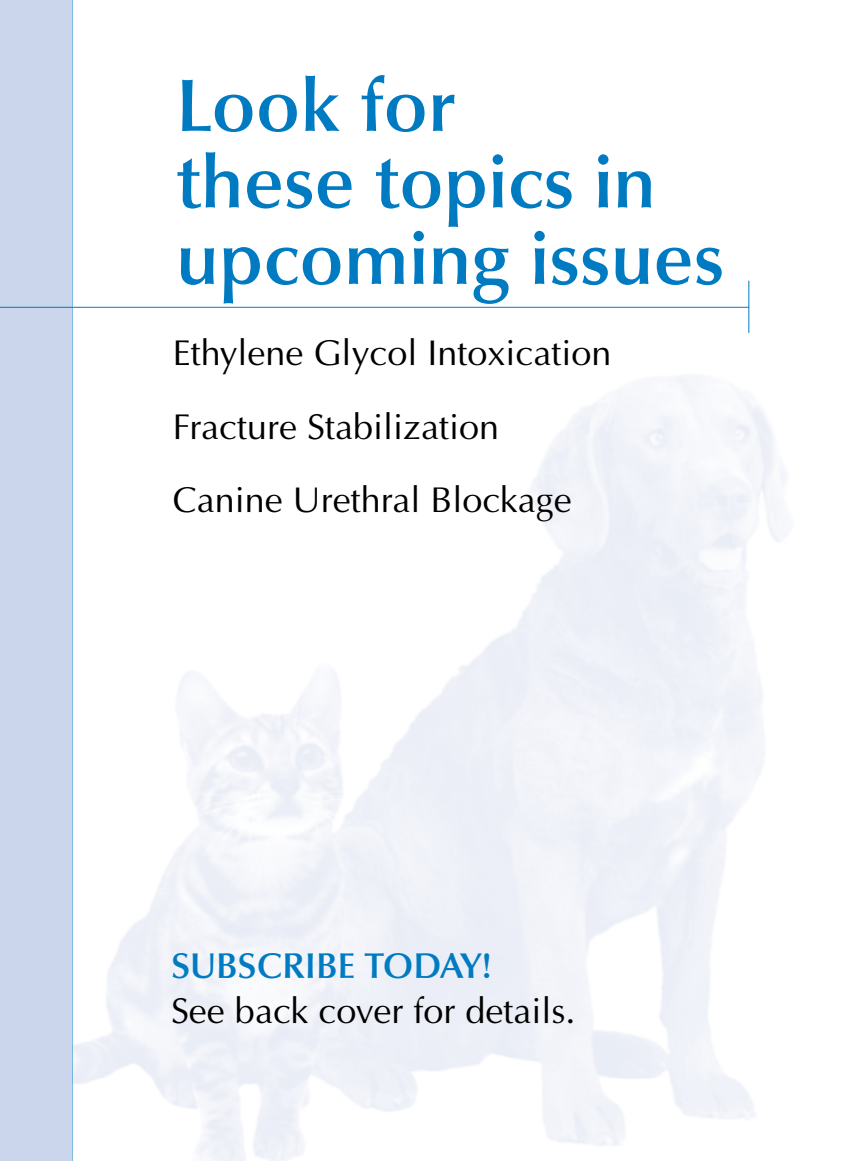
<style>
.page{position:relative;width:864px;height:1161px;background:#fff}
.page>*{position:absolute;margin:0;border:0;box-sizing:border-box;transform-origin:0 0}
.t1{font:600 75px/76.5px "Optima";color:#007bc2}
.t2{font:36px/73.5px "Optima";color:#000}
.t3{font:600 36px "Optima";color:#007bc2}
</style>
<div class="page">
<hr style="left:72px;top:0;width:1px;height:1161px;background:#007bc2">
<div style="left:0;top:0;width:72px;height:1161px;background:#cbd6ed"></div>
<hr style="left:0;top:307px;width:749px;height:1px;background:#007bc2">
<hr style="left:748px;top:281px;width:1px;height:52px;background:#007bc2">
<h1 class="t1" style="left:176px;top:75px;width:550px">Look for<br>these topics in upcoming issues</h1>
<p class="t2" style="left:173px;top:320px;width:440px">Ethylene Glycol Intoxication<br>Fracture Stabilization<br>Canine Urethral Blockage</p>
<p class="t3" style="left:171px;top:951px;width:322px">SUBSCRIBE TODAY!</p>
<p class="t2" style="left:171px;top:978px;width:406px">See back cover for details.</p>
</div>
